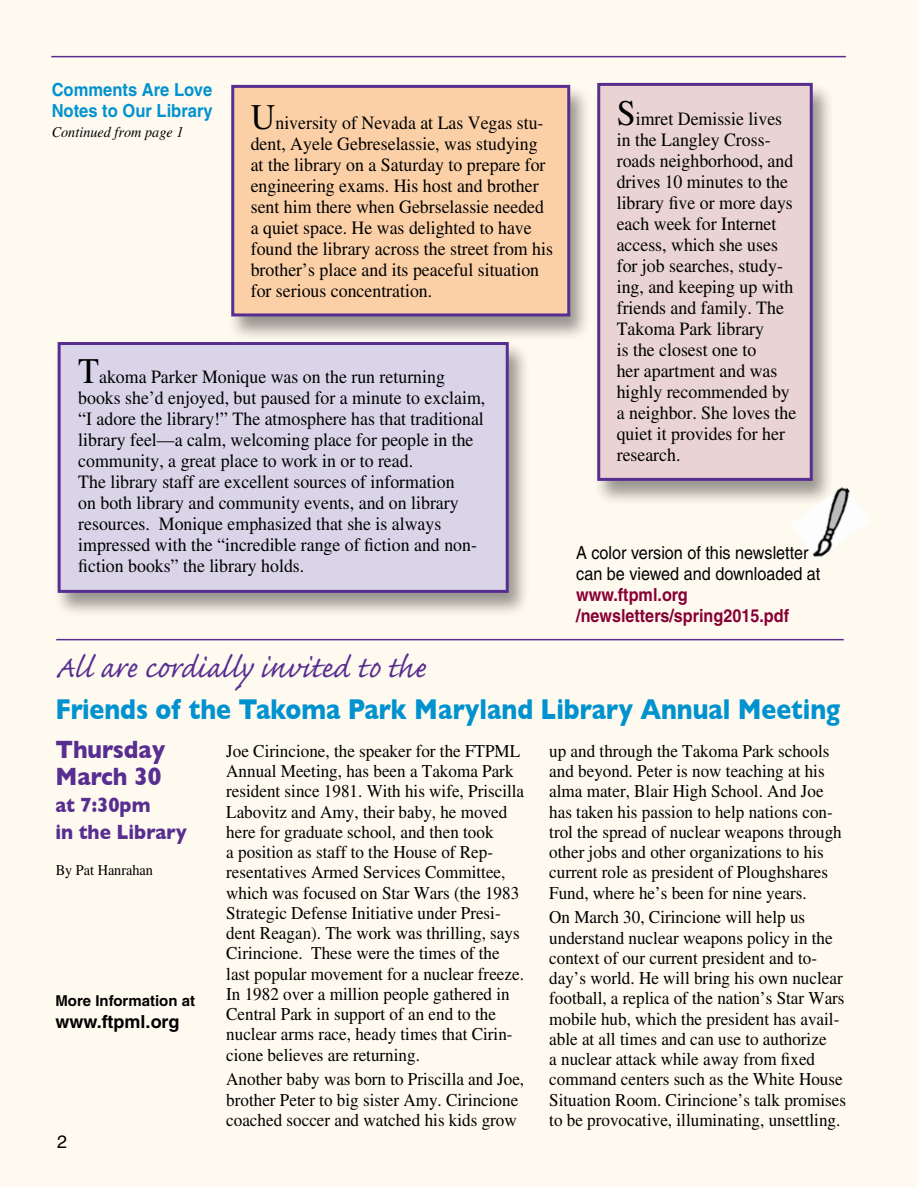
<style>
.page{position:relative;width:918px;height:1188px;background:#fff}
.page>*{position:absolute;margin:0;border:0;box-sizing:border-box;transform-origin:0 0}
.t1{font:39px "Caflisch Script Pro";color:#582e91}
.t2{font:700 29.25px "Gill Sans";color:#0092cf;scale:.85 1}
.t3{font:700 25.5px/27px "Gill Sans";color:#582e91;scale:.9 1}
.t4{font:700 21px/27px "Gill Sans";color:#582e91;scale:.9 1}
.t5{font:18.75px/21px "Times";color:#000;scale:.95 1}
.t6{font:18px/20.2px "Times";color:#000;scale:.95 1}
.t7{font:18px/21px "Helvetica";color:#000;scale:.9 1}
.t8{font:700 18px/21px "Helvetica";color:#870035;scale:.9 1}
.t9{font:700 18px/20.2px "Helvetica";color:#0092cf;scale:.92 1}
.t10{font:700 18px "Helvetica";color:#000}
.t11{font:18px "Helvetica";color:#000}
.t12{font:italic 15px "Times";color:#000;scale:.95 1}
.t13{font:700 15px "Helvetica";color:#000}
.t14{font:15px "Times";color:#000;scale:.95 1}
.s1{font-size:36px}
</style>
<div class="page">
<div style="left:0;top:0;width:918px;height:1187px;background:#fffaf0"></div>
<hr style="left:51px;top:56px;width:795px;height:1px;background:#582e91">
<hr style="left:56px;top:639px;width:788px;height:1px;background:#582e91">
<div style="left:592px;top:81px;width:242px;height:425px;background:#000;opacity:.4"></div>
<div style="left:597px;top:83px;width:216px;height:398px;background:#e9d3d3;border:3px solid #582e91"></div>
<div style="left:226px;top:83px;width:365px;height:258px;background:#000;opacity:.4"></div>
<div style="left:231px;top:85px;width:339px;height:231px;background:#fcd0a7;border:3px solid #582e91"></div>
<div style="left:52px;top:340px;width:478px;height:278px;background:#000;opacity:.4"></div>
<div style="left:58px;top:342px;width:451px;height:251px;background:#dad4e9;border:3px solid #582e91"></div>
<img style="left:791px;top:485px;width:79px;height:74px">
<p class="t9" style="left:52px;top:80px;width:177px">Comments Are Love<br>Notes to Our Library</p>
<p class="t12" style="left:52px;top:124px;width:140px">Continued from page 1</p>
<p class="t5" style="left:251px;top:112px;width:320px"><span class="s1">U</span>niversity of Nevada at Las Vegas stu&shy;dent, Ayele Gebreselassie, was studying at the library on a Saturday to prepare for engineering exams. His host and brother sent him there when Gebrselassie needed a quiet space. He was delighted to have found the library across the street from his brother’s place and its peaceful situation for serious concentration.</p>
<p class="t5" style="left:78px;top:366px;width:430px"><span class="s1">T</span>akoma Parker Monique was on the run returning books she’d enjoyed, but paused for a minute to exclaim, “I adore the library!” The atmosphere has that traditional library feel—a calm, welcoming place for people in the community, a great place to work in or to read.<br>The library staff are excellent sources of information<br>on both library and community events, and on library resources. Monique emphasized that she is always impressed with the “incredible range of fiction and non&shy;fiction books” the library holds.</p>
<p class="t5" style="left:617px;top:108px;width:191px"><span class="s1">S</span>imret Demissie lives in the Langley Cross&shy;roads neighborhood, and drives 10 minutes to the library five or more days each week for Internet access, which she uses for job searches, study&shy;ing, and keeping up with friends and family. The<br>Takoma Park library<br>is the closest one to<br>her apartment and was highly recommended by a neighbor. She loves the quiet it provides for her research.</p>
<p class="t7" style="left:576px;top:542px;width:273px">A color version of this newsletter can be viewed and downloaded at</p>
<p class="t8" style="left:576px;top:584px;width:238px">www.ftpml.org /newsletters/spring2015.pdf</p>
<h1 class="t1" style="left:55px;top:647px;width:371px">All are cordially invited to the</h1>
<h2 class="t2" style="left:55px;top:692px;width:925px">Friends of the Takoma Park Maryland Library Annual Meeting</h2>
<h3 class="t3" style="left:55px;top:735px;width:123px">Thursday<br>March 30</h3>
<p class="t4" style="left:55px;top:791px;width:148px">at 7:30pm<br>in the Library</p>
<p class="t6" style="left:226px;top:741px;width:315px">Joe Cirincione, the speaker for the FTPML Annual Meeting, has been a Takoma Park resident since 1981. With his wife, Priscilla Labovitz and Amy, their baby, he moved here for graduate school, and then took<br>a position as staff to the House of Rep&shy;resentatives Armed Services Committee, which was focused on Star Wars (the 1983<br>Strategic Defense Initiative under Presi&shy;dent Reagan). The work was thrilling, says Cirincione. These were the times of the last popular movement for a nuclear freeze.<br>In 1982 over a million people gathered in Central Park in support of an end to the nuclear arms race, heady times that Cirin&shy;cione believes are returning.</p>
<p class="t6" style="left:226px;top:1069px;width:315px">Another baby was born to Priscilla and Joe, brother Peter to big sister Amy. Cirincione coached soccer and watched his kids grow</p>
<p class="t6" style="left:549px;top:741px;width:309px">up and through the Takoma Park schools and beyond. Peter is now teaching at his alma mater, Blair High School. And Joe has taken his passion to help nations con&shy;trol the spread of nuclear weapons through other jobs and other organizations to his current role as president of Ploughshares Fund, where he’s been for nine years.</p>
<p class="t6" style="left:549px;top:907px;width:314px">On March 30, Cirincione will help us understand nuclear weapons policy in the context of our current president and to&shy;day’s world. He will bring his own nuclear football, a replica of the nation’s Star Wars mobile hub, which the president has avail&shy;able at all times and can use to authorize<br>a nuclear attack while away from fixed command centers such as the White House Situation Room. Cirincione’s talk promises to be provocative, illuminating, unsettling.</p>
<p class="t14" style="left:56px;top:861px;width:104px">By Pat Hanrahan</p>
<p class="t13" style="left:55px;top:992px;width:141px">More Information at</p>
<p class="t10" style="left:55px;top:1010px;width:126px">www.ftpml.org</p>
<p class="t11" style="left:57px;top:1132px;width:12px">2</p>
</div>
